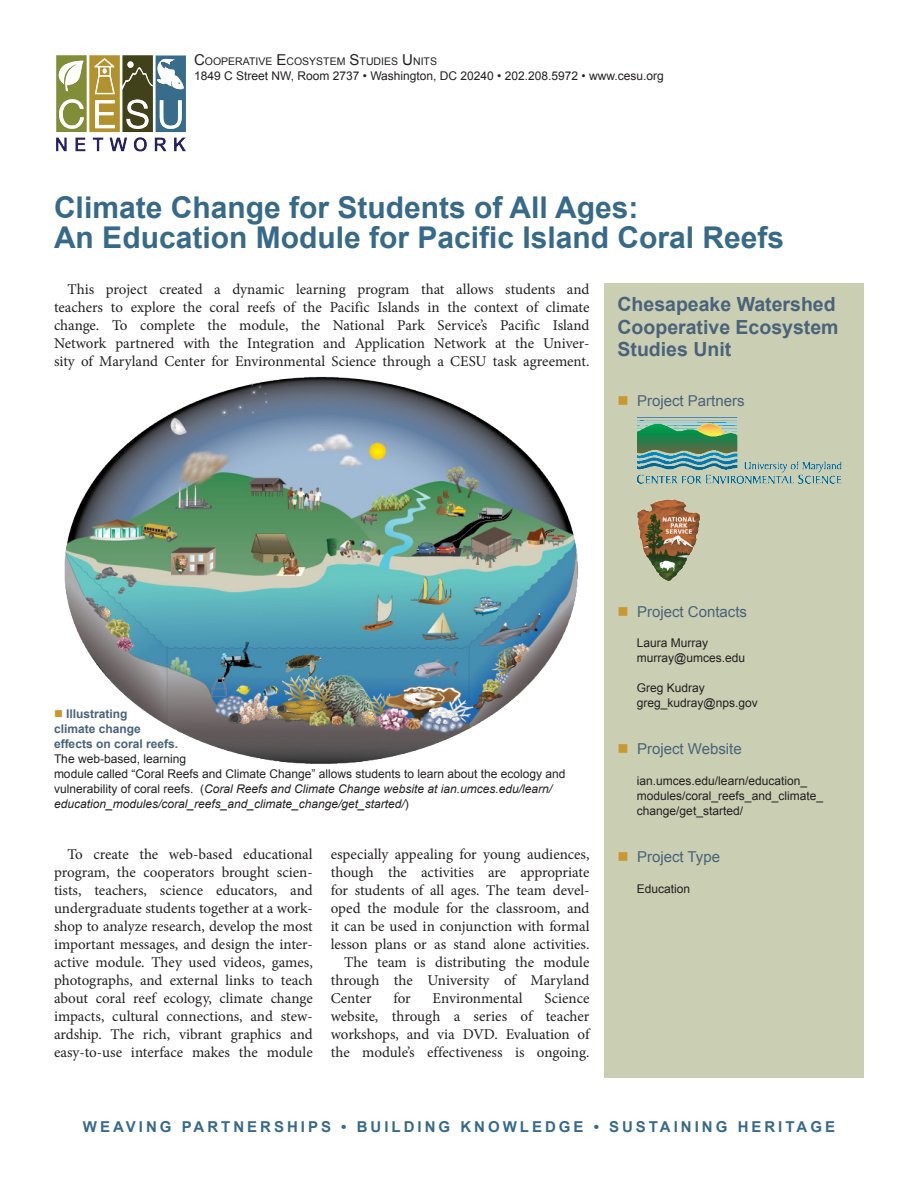
<style>
.page{position:relative;width:918px;height:1188px;background:#fff}
.page>*{position:absolute;margin:0;border:0;box-sizing:border-box;transform-origin:0 0}
.header-blue{font:700 30px/30px "Arial";color:#376a89}
.footnote_blue{font:700 19.5px/22.5px "Arial";color:#4a6379}
.body_text{font:15px/18px "Minion Pro";color:#231f20;text-align:justify}
.footnote_blue-2{font:15px "Arial";color:#4a6379}
.header-blue-2{font:700 15px "Arial";letter-spacing:.2em;color:#376a89}
.caption_black{font:12px/15px "Arial";color:#231f20}
.footnote-indent{font:12px/15px "Arial";color:#231f20}
.caption_black-2{font:700 12px/15px "Arial";color:#4a6379}
.caption_black-3{font:10.5px "Arial";color:#231f20}
.s1{font-size:15px}
.s2{color:#c99831}
.s3{font-style:italic}
</style>
<div class="page">
<div style="left:604px;top:284px;width:260px;height:794px;background:#caceb3"></div>
<img style="left:637px;top:500px;width:62px;height:80px">
<img style="left:56px;top:55px;width:130px;height:97px">
<img style="left:64px;top:376px;width:514px;height:387px">
<img style="left:637px;top:417px;width:205px;height:67px">
<p class="caption_black-3" style="left:194px;top:54px;width:245px"><span class="s1">C</span>OOPERATIVE <span class="s1">E</span>COSYSTEM <span class="s1">S</span>TUDIES <span class="s1">U</span> NITS</p>
<p class="caption_black" style="left:194px;top:68px;width:471px">1849 C Street NW, Room 2737 • Washington, DC 20240 • 202.208.5972 • www.cesu.org</p>
<p class="header-blue" style="left:54px;top:194px;width:732px">Climate Change for Students of All Ages:<br>An Education Module for Pacific Island Coral Reefs</p>
<p class="body_text" style="left:54px;top:281px;width:537px;text-indent:14px">This project created a dynamic learning program that allows students and teachers to explore the coral reefs of the Pacific Islands in the context of climate change. To complete the module, the National Park Service’s Pacific Island Network partnered with the Integration and Application Network at the Univer&shy;sity of Maryland Center for Environmental Science through a CESU task agreement.</p>
<p class="footnote_blue" style="left:618px;top:294px;width:223px">Chesapeake Watershed<br>Cooperative Ecosystem<br>Studies Unit</p>
<p class="footnote_blue-2" style="left:618px;top:391px;width:129px"><span class="s2">■</span> Project Partners</p>
<p class="caption_black-2" style="left:54px;top:707px;width:126px"><span class="s2">■</span> Illustrating<br>climate change effects on coral reefs.</p>
<p class="caption_black" style="left:54px;top:752px;width:513px">The web-based, learning<br>module called “Coral Reefs and Climate Change” allows students to learn about the ecology and vulnerability of coral reefs. (<span class="s3">Coral Reefs and Climate Change website at ian.umces.edu/learn/ education_modules/coral_reefs_and_climate_change/get_started/</span>)</p>
<p class="body_text" style="left:54px;top:845px;width:260px;text-indent:14px">To create the web-based educational program, the cooperators brought scien&shy;tists, teachers, science educators, and undergraduate students together at a work&shy;shop to analyze research, develop the most important messages, and design the inter&shy;active module. They used videos, games, photographs, and external links to teach about coral reef ecology, climate change impacts, cultural connections, and stew&shy;ardship. The rich, vibrant graphics and easy-to-use interface makes the module</p>
<p class="body_text" style="left:331px;top:845px;width:260px">especially appealing for young audiences, though the activities are appropriate for students of all ages. The team devel&shy;oped the module for the classroom, and it can be used in conjunction with formal lesson plans or as stand alone activities.</p>
<p class="body_text" style="left:331px;top:953px;width:260px;text-indent:14px">The team is distributing the module through the University of Maryland Center</p>
<p class="body_text" style="left:393px;top:989px;width:19px">for</p>
<p class="body_text" style="left:433px;top:989px;width:92px">Environmental</p>
<p class="body_text" style="left:331px;top:989px;width:260px;text-indent:214px">Science website, through a series of teacher workshops, and via DVD. Evaluation of the module’s effectiveness is ongoing.</p>
<p class="footnote_blue-2" style="left:618px;top:602px;width:131px"><span class="s2">■</span> Project Contacts</p>
<p class="footnote-indent" style="left:637px;top:636px;width:73px">Laura Murray</p>
<p class="footnote-indent" style="left:637px;top:651px;width:110px">murray@umces.edu</p>
<p class="footnote-indent" style="left:637px;top:681px;width:70px">Greg Kudray</p>
<p class="footnote-indent" style="left:637px;top:696px;width:122px">greg_kudray@nps.gov</p>
<p class="footnote_blue-2" style="left:618px;top:739px;width:126px"><span class="s2">■</span> Project Website</p>
<p class="footnote-indent" style="left:637px;top:774px;width:188px">ian.umces.edu/learn/education_ modules/coral_reefs_and_climate_ change/get_started/</p>
<p class="footnote_blue-2" style="left:618px;top:847px;width:104px"><span class="s2">■</span> Project Type</p>
<p class="footnote-indent" style="left:637px;top:882px;width:55px">Education</p>
<p class="header-blue-2" style="left:83px;top:1117px;width:754px">WEAVING PARTNERSHIPS • BUILDING KNOWLEDGE • SUSTAINING HERITAGE</p>
</div>
